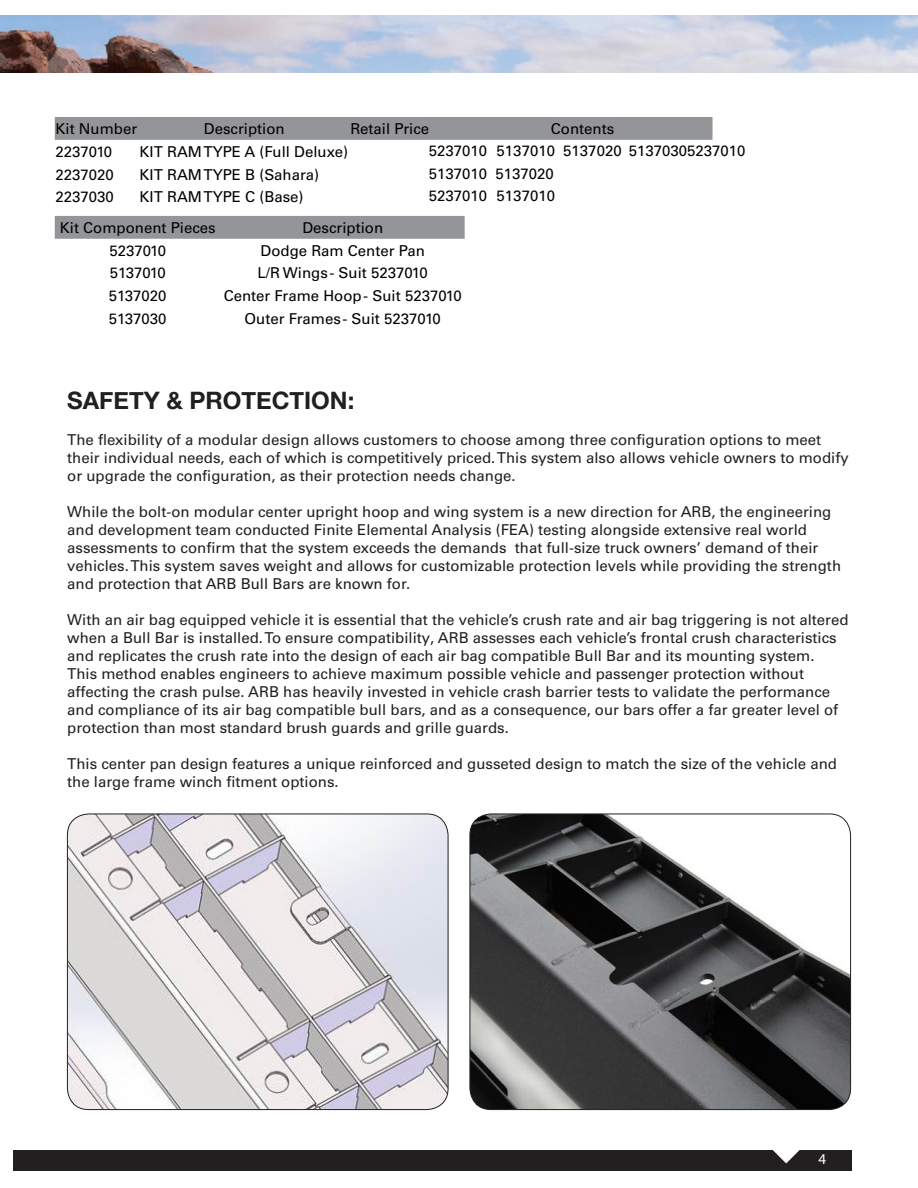
<style>
.page{position:relative;width:918px;height:1188px;background:#fff}
.page>*{position:absolute;margin:0;border:0;box-sizing:border-box;transform-origin:0 0}
.t1{font:700 24px "Helvetica Neue";color:#231f20}
.t2{font:15px/18px "Univers LT Pro 55 Roman";color:#231f20}
.t3{font:15px/22.8px "Univers LT Pro 55 Roman";color:#000}
.t4{font:15px "Univers LT Pro 55 Roman";letter-spacing:-.025em;color:#000}
.t5{font:15px "Myriad Pro";color:#fff}
</style>
<div class="page">
<div style="left:13px;top:1150px;width:838px;height:21px;background:#231f20"></div>
<svg style="left:773px;top:1150px;width:27px;height:13px"></svg>
<img style="left:0;top:16px;width:918px;height:57px">
<img style="left:470px;top:814px;width:381px;height:296px">
<div style="left:470px;top:814px;width:381px;height:296px;border:1px solid #231f20;border-radius:21px"></div>
<img style="left:67px;top:814px;width:381px;height:296px">
<div style="left:67px;top:814px;width:381px;height:296px;border:1px solid #231f20;border-radius:21px"></div>
<div style="left:55px;top:117px;width:658px;height:23px;background:#939598"></div>
<div style="left:55px;top:216px;width:410px;height:23px;background:#939598"></div>
<p class="t3" style="left:56px;top:117px;width:83px">Kit Number</p>
<p class="t3" style="left:204px;top:117px;width:82px">Description</p>
<p class="t3" style="left:351px;top:117px;width:80px">Retail Price</p>
<p class="t3" style="left:551px;top:117px;width:65px">Contents</p>
<p class="t3" style="left:56px;top:140px;width:58px">2237010</p>
<p class="t3" style="left:140px;top:140px;width:210px">KIT RAM TYPE A (Full Deluxe)</p>
<p class="t3" style="left:56px;top:163px;width:60px">2237020</p>
<p class="t3" style="left:140px;top:163px;width:181px">KIT RAM TYPE B (Sahara)</p>
<p class="t3" style="left:56px;top:186px;width:60px">2237030</p>
<p class="t3" style="left:140px;top:186px;width:165px">KIT RAM TYPE C (Base)</p>
<p class="t3" style="left:429px;top:139px;width:318px">5237010 5137010 5137020 51370305237010<br>5137010 5137020<br>5237010 5137010</p>
<p class="t3" style="left:60px;top:216px;width:157px">Kit Component Pieces</p>
<p class="t3" style="left:302px;top:216px;width:82px">Description</p>
<p class="t3" style="left:109px;top:239px;width:58px">5237010</p>
<p class="t3" style="left:261px;top:239px;width:166px">Dodge Ram Center Pan</p>
<p class="t4" style="left:110px;top:264px;width:58px">5137010</p>
<p class="t3" style="left:258px;top:262px;width:172px">L/R Wings - Suit 5237010</p>
<p class="t3" style="left:109px;top:285px;width:59px">5137020</p>
<p class="t3" style="left:224px;top:285px;width:240px">Center Frame Hoop- Suit 5237010</p>
<p class="t3" style="left:109px;top:308px;width:59px">5137030</p>
<p class="t3" style="left:245px;top:308px;width:198px">Outer Frames - Suit 5237010</p>
<p class="t1" style="left:67px;top:381px;width:289px">SAFETY &amp; PROTECTION:</p>
<p class="t2" style="left:67px;top:430px;width:783px">The flexibility of a modular design allows customers to choose among three configuration options to meet their individual needs, each of which is competitively priced. This system also allows vehicle owners to modify or upgrade the configuration, as their protection needs change.</p>
<p class="t2" style="left:67px;top:502px;width:775px">While the bolt-on modular center upright hoop and wing system is a new direction for ARB, the engineering and development team conducted Finite Elemental Analysis (FEA) testing alongside extensive real world assessments to confirm that the system exceeds the demands that full-size truck owners’ demand of their vehicles. This system saves weight and allows for customizable protection levels while providing the strength and protection that ARB Bull Bars are known for.</p>
<p class="t2" style="left:67px;top:610px;width:783px">With an air bag equipped vehicle it is essential that the vehicle’s crush rate and air bag triggering is not altered when a Bull Bar is installed. To ensure compatibility, ARB assesses each vehicle’s frontal crush characteristics and replicates the crush rate into the design of each air bag compatible Bull Bar and its mounting system.<br>This method enables engineers to achieve maximum possible vehicle and passenger protection without affecting the crash pulse. ARB has heavily invested in vehicle crash barrier tests to validate the performance and compliance of its air bag compatible bull bars, and as a consequence, our bars offer a far greater level of protection than most standard brush guards and grille guards.</p>
<p class="t2" style="left:67px;top:754px;width:771px">This center pan design features a unique reinforced and gusseted design to match the size of the vehicle and the large frame winch fitment options.</p>
<p class="t5" style="left:819px;top:1149px;width:9px">4</p>
</div>
